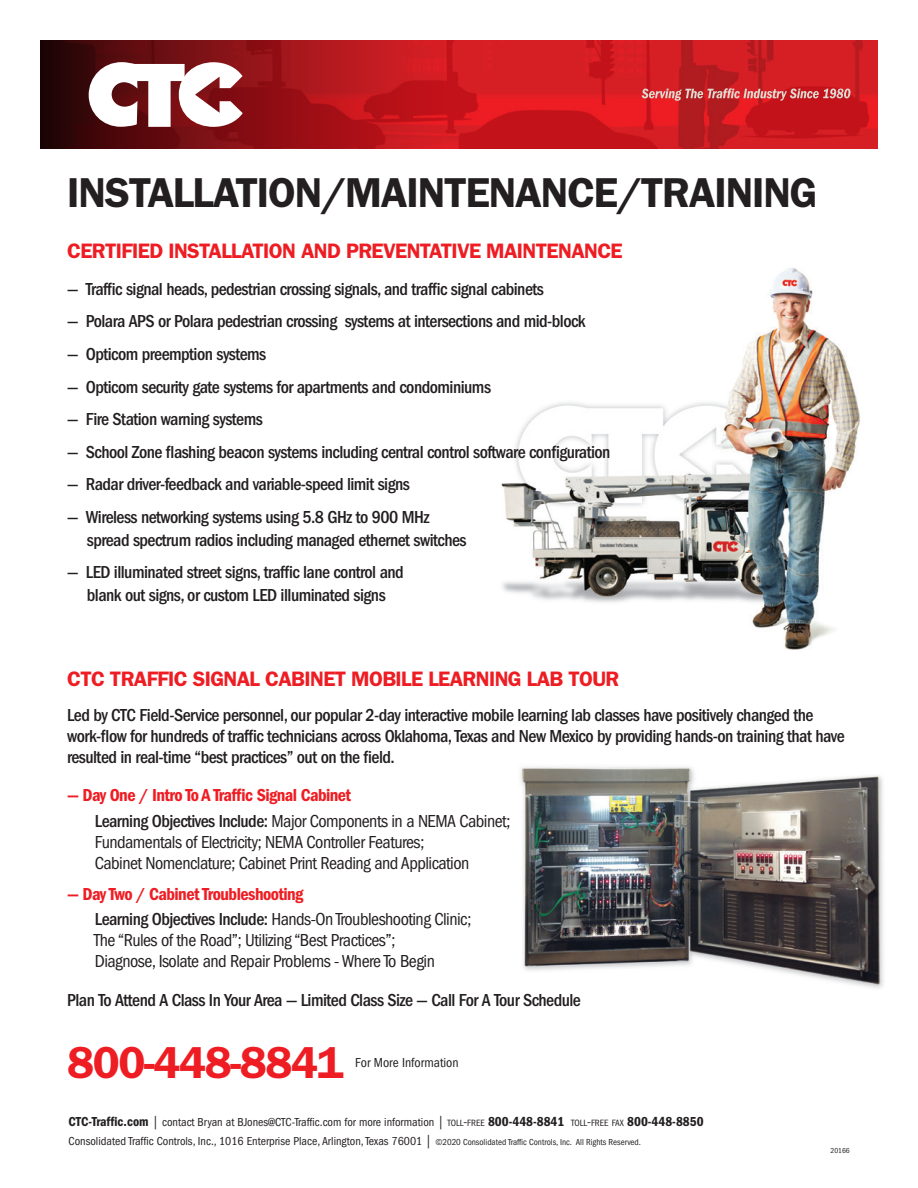
<style>
.page{position:relative;width:918px;height:1188px;background:#fff}
.page>*{position:absolute;margin:0;border:0;box-sizing:border-box;transform-origin:0 0}
.t1{font:600 45px "Franklin Gothic LT";letter-spacing:-.03em;color:#ee1d23}
.t2{font:600 42px "Franklin Gothic LT";letter-spacing:-.03em;color:#231f20}
.t3{font:600 21px "Franklin Gothic LT";letter-spacing:-.03em;color:#ee1d23}
.t4{font:500 condensed 18px/21px "Franklin Gothic LT";letter-spacing:-.03em;color:#231f20}
.t5{font:condensed 18px/21px "Franklin Gothic LT";letter-spacing:-.03em;color:#231f20}
.t6{font:600 condensed 18px/25.3px "Franklin Gothic LT";letter-spacing:-.03em;color:#ee1d23}
.t7{font:condensed 13.5px "Franklin Gothic LT";color:#231f20}
.t8{font:condensed 12px/19.5px "Franklin Gothic LT";color:#231f20}
.t9{font:condensed 7.5px "Franklin Gothic LT";color:#231f20}
.s1{font-weight:500;color:#231f20}
.s2{font-weight:400;color:#231f20}
.s3{font-weight:600;font-size:13.5px}
.s4{font-size:13.5px}
.s5{font-size:9.45px}
.s6{font-size:9px}
</style>
<div class="page">
<img style="left:501px;top:268px;width:359px;height:382px">
<img style="left:520px;top:766px;width:364px;height:223px">
<img style="left:447px;top:40px;width:431px;height:108px">
<svg style="left:40px;top:40px;width:407px;height:108px;background:#8d1116"></svg>
<svg style="left:89px;top:62px;width:154px;height:65px"></svg>
<svg style="left:642px;top:88px;width:208px;height:13px;background:#d0595a"></svg>
<h2 class="t2" style="left:67px;top:167px;width:752px">INSTALLATION/MAINTENANCE/TRAINING</h2>
<p class="t3" style="left:67px;top:238px;width:339px">CERTIFIED INSTALLATION AND PREVENTATI</p>
<p class="t3" style="left:457px;top:238px;width:167px">VE MAINTENANCE</p>
<p class="t4" style="left:67px;top:278px;width:478px">— Traffic signal heads, pedestrian crossing signals, and traffic signal cabinets</p>
<p class="t4" style="left:67px;top:311px;width:520px">— Polara APS or Polara pedestrian crossing systems at intersections and mid-block</p>
<p class="t4" style="left:67px;top:344px;width:201px">— Opticom preemption systems</p>
<p class="t4" style="left:67px;top:376px;width:425px">— Opticom security gate systems for apartments and condominiums</p>
<p class="t4" style="left:67px;top:409px;width:197px">— Fire Station warning systems</p>
<p class="t4" style="left:67px;top:441px;width:545px">— School Zone flashing beacon systems including central control software configuration</p>
<p class="t4" style="left:67px;top:474px;width:344px">— Radar driver-feedback and variable-speed limit signs</p>
<p class="t4" style="left:87px;top:506px;width:381px;line-height:22.5px;text-indent:-20px">— Wireless networking systems using 5.8 GHz to 900 MHz spread spectrum radios including managed ethernet switches</p>
<p class="t4" style="left:67px;top:561px;width:338px;line-height:22.5px;text-align:center">— LED illuminated street signs, traffic lane control and blank out signs, or custom LED illuminated signs</p>
<p class="t3" style="left:67px;top:666px;width:554px">CTC TRAFFIC SIGNAL CABINET MOBILE LEARNING LAB TOUR</p>
<p class="t4" style="left:67px;top:704px;width:779px">Led by CTC Field-Service personnel, our popular 2-day interactive mobile learning lab classes have positively changed the work-flow for hundreds of traffic technicians across Oklahoma, Texas and New Mexico by providing hands-on training that have resulted in real-time “best practices” out on the field.</p>
<p class="t6" style="left:95px;top:783px;width:417px;text-indent:-28px">— Day One / Intro To A Traffic Signal Cabinet<br><span class="s1">Learning Objectives Include:</span> <span class="s2">Major Components in a NEMA Cabinet;</span></p>
<p class="t5" style="left:95px;top:831px;width:376px">Fundamentals of Electricity; NEMA Controller Features;<br>Cabinet Nomenclature; Cabinet Print Reading and Application</p>
<p class="t6" style="left:95px;top:881px;width:378px;text-indent:-28px">— Day Two / Cabinet Troubleshooting<br><span class="s1">Learning Objectives Include:</span> <span class="s2">Hands-On Troubleshooting Clinic;</span></p>
<p class="t5" style="left:94px;top:930px;width:342px">The “Rules of the Road”; Utilizing “Best Practices”;<br>Diagnose, Isolate and Repair Problems - Where To Begin</p>
<p class="t4" style="left:67px;top:990px;width:515px">Plan To Attend A Class In Your Area — Limited Class Size — Call For A Tour Schedule</p>
<h1 class="t1" style="left:67px;top:1036px;width:278px">800-448-8841</h1>
<p class="t7" style="left:355px;top:1055px;width:105px">For More Information</p>
<p class="t8" style="left:69px;top:1112px;width:637px"><span class="s3">CTC-Traffic.com</span> <span class="s4">|</span> contact Bryan at BJones@CTC-Traffic.com for more information <span class="s4">|</span> <span class="s5">TOLL</span><span class="s4">-</span><span class="s5">FREE</span> <span class="s3">800-448-8841</span> <span class="s5">TOLL</span><span class="s4">-</span><span class="s5">FREE FAX</span> <span class="s3">800-448-8850<br></span>Consolidated Traffic Controls, Inc., 1016 Enterprise Place, Arlington, Texas 76001 <span class="s4">|</span> <span class="s6">©2020 Consolidated Traffic Controls, Inc. All Rights Reserved.</span></p>
<p class="t9" style="left:831px;top:1146px;width:21px">20166</p>
</div>
